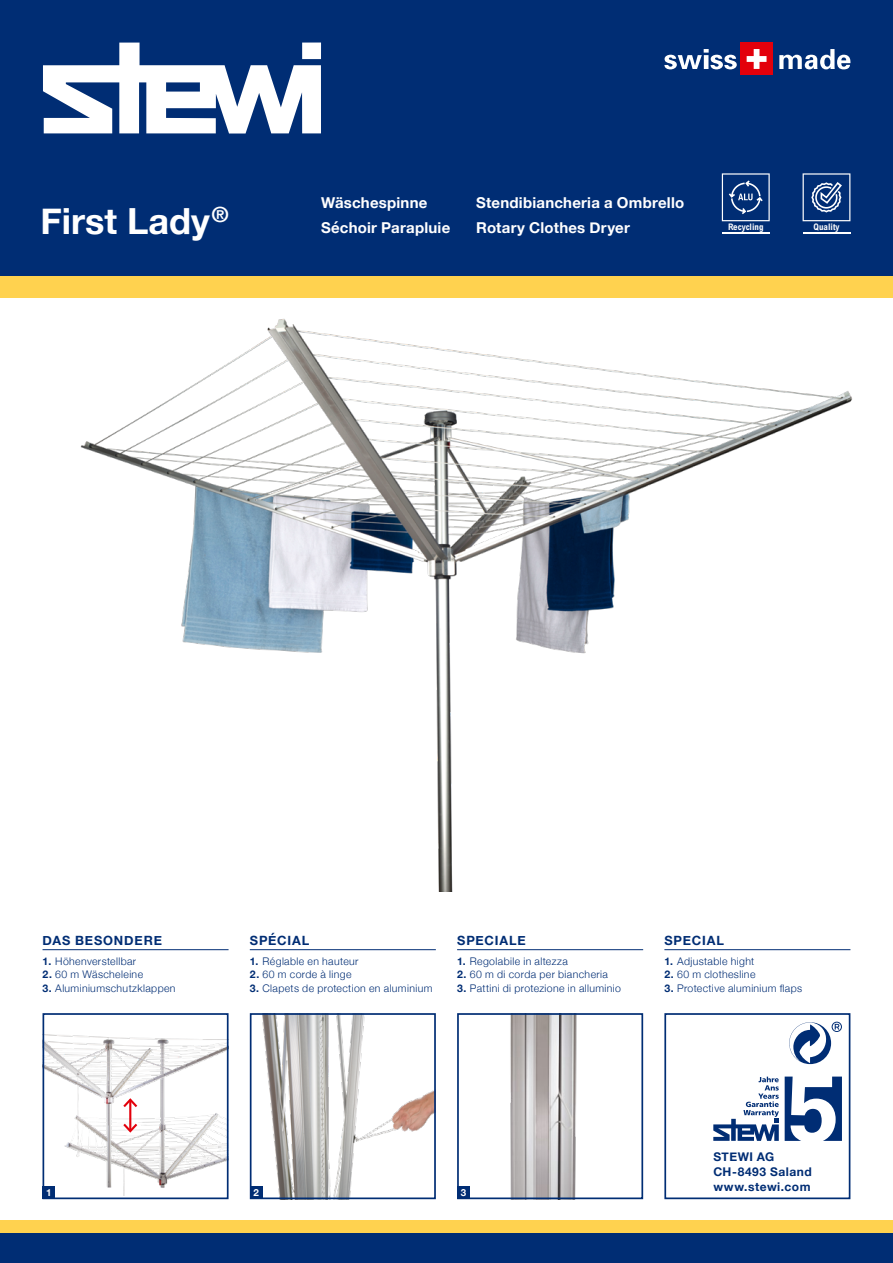
<style>
.page{position:relative;width:893px;height:1263px;background:#fff}
.page>*{position:absolute;margin:0;border:0;box-sizing:border-box;transform-origin:0 0}
.t1{font:700 36px "Helvetica Neue";color:#fff}
.t2{font:700 15px/25.5px "Helvetica Neue";letter-spacing:.015em;color:#fff}
.t3{font:700 12.75px "Helvetica Neue";letter-spacing:.065em;color:#002d74}
.t4{font:700 12px/15px "Helvetica Neue";letter-spacing:.045em;color:#002d74}
.t5{font:300 10.5px "Helvetica Neue";letter-spacing:.035em;color:#002d74}
.t6{font:700 9.75px "Helvetica Neue";color:#fff}
.t7{font:700 condensed 9px "Arial MT Std";color:#fff}
.s1{font-weight:700}
</style>
<div class="page">
<div style="left:0;top:0;width:893px;height:276px;background:#002d74"></div>
<div style="left:0;top:1233px;width:893px;height:30px;background:#002d74"></div>
<div style="left:0;top:276px;width:893px;height:22px;background:#ffd24f"></div>
<div style="left:0;top:1220px;width:893px;height:13px;background:#ffd24f"></div>
<div style="left:740px;top:43px;width:33px;height:32px;background:#e3000b"></div>
<svg style="left:747px;top:49px;width:19px;height:20px"></svg>
<svg style="left:664px;top:49px;width:73px;height:20px"></svg>
<svg style="left:779px;top:49px;width:71px;height:20px"></svg>
<svg style="left:722px;top:173px;width:48px;height:48px"></svg>
<hr style="left:722px;top:232px;width:48px;height:1px;background:#fff">
<svg style="left:803px;top:173px;width:47px;height:48px"></svg>
<hr style="left:803px;top:232px;width:47px;height:1px;background:#fff">
<svg style="left:789px;top:1022px;width:53px;height:42px"></svg>
<hr style="left:43px;top:949px;width:186px;height:1px;background:#002d74">
<hr style="left:250px;top:949px;width:186px;height:1px;background:#002d74">
<hr style="left:457px;top:949px;width:186px;height:1px;background:#002d74">
<hr style="left:664px;top:949px;width:186px;height:1px;background:#002d74">
<svg style="left:713px;top:1077px;width:66px;height:64px"></svg>
<svg style="left:785px;top:1076px;width:57px;height:65px"></svg>
<svg style="left:43px;top:43px;width:278px;height:90px"></svg>
<img style="left:80px;top:318px;width:772px;height:573px">
<img style="left:262px;top:1016px;width:171px;height:180px">
<div style="left:250px;top:1013px;width:186px;height:186px;border:2px solid #002d74"></div>
<img style="left:510px;top:1016px;width:67px;height:180px">
<div style="left:457px;top:1013px;width:186px;height:186px;border:2px solid #002d74"></div>
<div style="left:664px;top:1013px;width:186px;height:186px;border:2px solid #002d74"></div>
<img style="left:46px;top:1034px;width:180px;height:161px">
<div style="left:43px;top:1013px;width:186px;height:186px;border:2px solid #002d74"></div>
<div style="left:43px;top:1186px;width:12px;height:13px;background:#002d74"></div>
<div style="left:250px;top:1186px;width:13px;height:13px;background:#002d74"></div>
<div style="left:457px;top:1186px;width:13px;height:13px;background:#002d74"></div>
<hr style="left:129px;top:1100px;width:2px;height:31px;background:#e3000b">
<svg style="left:121px;top:1097px;width:19px;height:12px"></svg>
<svg style="left:121px;top:1121px;width:19px;height:13px"></svg>
<h1 class="t1" style="left:40px;top:193px;width:190px">First Lady<sup>®</sup></h1>
<h2 class="t2" style="left:321px;top:190px;width:131px">Wäschespinne<br>Séchoir Parapluie</h2>
<h2 class="t2" style="left:476px;top:190px;width:210px">Stendibiancheria a Ombrello<br>Rotary Clothes Dryer</h2>
<p class="t7" style="left:728px;top:221px;width:37px">Recycling</p>
<p class="t7" style="left:813px;top:221px;width:28px">Quality</p>
<p class="t3" style="left:43px;top:930px;width:121px">DAS BESONDERE</p>
<p class="t5" style="left:43px;top:953px;width:95px"><span class="s1">1.</span> Höhenverstellbar</p>
<p class="t5" style="left:43px;top:966px;width:102px"><span class="s1">2.</span> 60 m Wäscheleine</p>
<p class="t5" style="left:43px;top:980px;width:135px"><span class="s1">3.</span> Aluminiumschutzklappen</p>
<p class="t3" style="left:250px;top:930px;width:61px">SPÉCIAL</p>
<p class="t5" style="left:250px;top:953px;width:110px"><span class="s1">1.</span> Réglable en hauteur</p>
<p class="t5" style="left:250px;top:966px;width:103px"><span class="s1">2.</span> 60 m corde à linge</p>
<p class="t5" style="left:250px;top:980px;width:184px"><span class="s1">3.</span> Clapets de protection en aluminium</p>
<p class="t3" style="left:457px;top:930px;width:70px">SPECIALE</p>
<p class="t5" style="left:457px;top:953px;width:112px"><span class="s1">1.</span> Regolabile in altezza</p>
<p class="t5" style="left:457px;top:966px;width:152px"><span class="s1">2.</span> 60 m di corda per biancheria</p>
<p class="t5" style="left:457px;top:980px;width:165px"><span class="s1">3.</span> Pattini di protezione in alluminio</p>
<p class="t3" style="left:664px;top:930px;width:61px">SPECIAL</p>
<p class="t5" style="left:664px;top:953px;width:91px"><span class="s1">1.</span> Adjustable hight</p>
<p class="t5" style="left:664px;top:966px;width:93px"><span class="s1">2.</span> 60 m clothesline</p>
<p class="t5" style="left:664px;top:980px;width:139px"><span class="s1">3.</span> Protective aluminium flaps</p>
<p class="t6" style="left:46px;top:1185px;width:7px">1</p>
<p class="t6" style="left:253px;top:1185px;width:7px">2</p>
<p class="t6" style="left:461px;top:1185px;width:7px">3</p>
<p class="t4" style="left:713px;top:1149px;width:100px">STEWI AG<br>CH-8493 Saland www.stewi.com</p>
</div>
